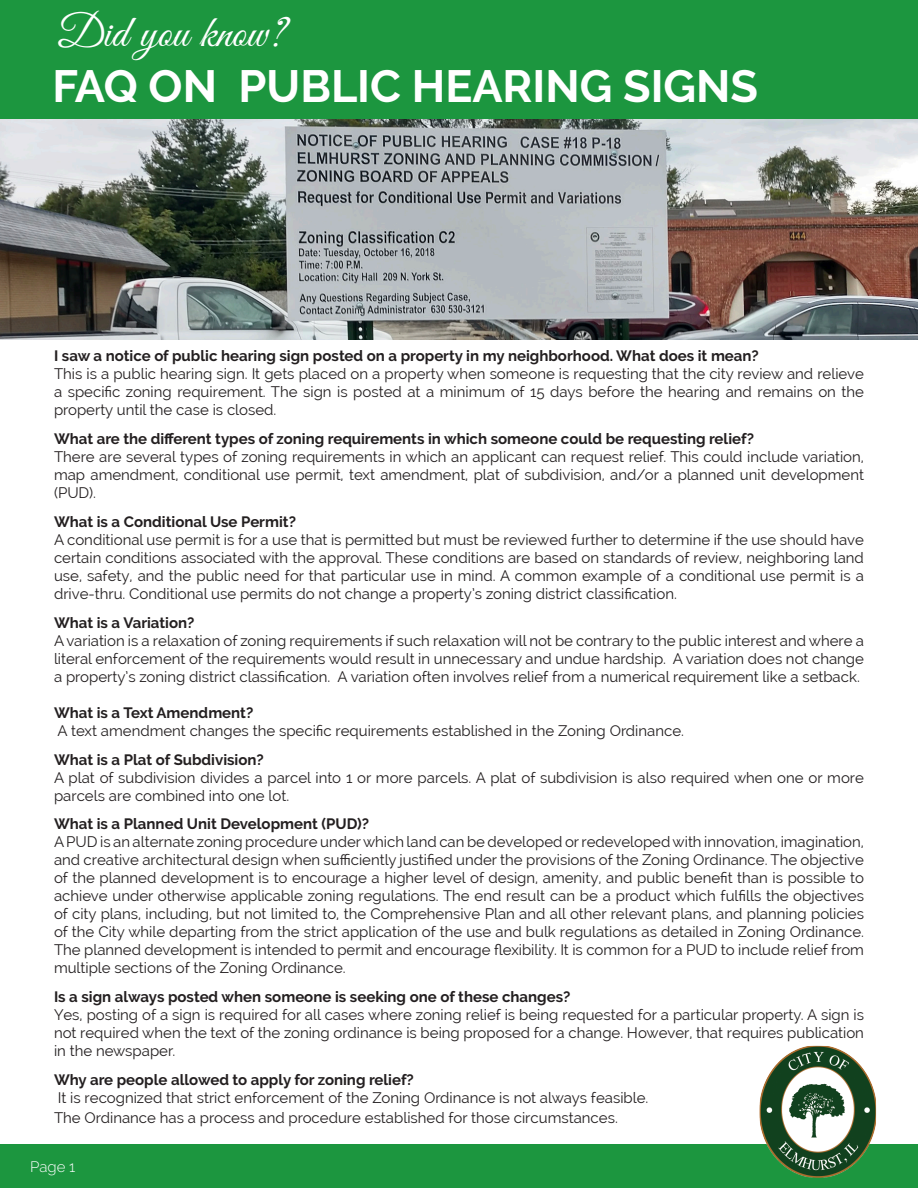
<style>
.page{position:relative;width:918px;height:1188px;background:#fff}
.page>*{position:absolute;margin:0;border:0;box-sizing:border-box;transform-origin:0 0}
.t1{font:700 45px "Raleway";color:#fff}
.t2{font:45px "Great Vibes";color:#fff}
.t3{font:15px/18px "Raleway";color:#231f20;text-align:justify}
.t4{font:700 15px "Raleway";color:#231f20}
.t5{font:300 15px "Raleway";color:#fff}
</style>
<div class="page">
<img style="left:0;top:118px;width:918px;height:222px">
<div style="left:0;top:0;width:918px;height:118px;background:#1c963f"></div>
<div style="left:0;top:1145px;width:918px;height:43px;background:#1c963f"></div>
<img style="left:760px;top:1046px;width:116px;height:132px">
<p class="t2" style="left:58px;top:8px;width:229px">Did you know?</p>
<p class="t1" style="left:52px;top:61px;width:707px">FAQ ON PUBLIC HEARING SIGNS</p>
<p class="t4" style="left:54px;top:348px;width:706px">I saw a notice of public hearing sign posted on a property in my neighborhood. What does it mean?</p>
<p class="t3" style="left:54px;top:365px;width:812px">This is a public hearing sign. It gets placed on a property when someone is requesting that the city review and relieve a specific zoning requirement. The sign is posted at a minimum of 15 days before the hearing and remains on the property until the case is closed.</p>
<p class="t4" style="left:54px;top:430px;width:701px">What are the different types of zoning requirements in which someone could be requesting relief?</p>
<p class="t3" style="left:54px;top:448px;width:812px">There are several types of zoning requirements in which an applicant can request relief. This could include variation, map amendment, conditional use permit, text amendment, plat of subdivision, and/or a planned unit development (PUD).</p>
<p class="t4" style="left:54px;top:513px;width:243px">What is a Conditional Use Permit?</p>
<p class="t3" style="left:54px;top:531px;width:812px">A conditional use permit is for a use that is permitted but must be reviewed further to determine if the use should have certain conditions associated with the approval. These conditions are based on standards of review, neighboring land use, safety, and the public need for that particular use in mind. A common example of a conditional use permit is a drive-thru. Conditional use permits do not change a property’s zoning district classification.</p>
<p class="t4" style="left:54px;top:614px;width:142px">What is a Variation?</p>
<p class="t3" style="left:54px;top:632px;width:812px">A variation is a relaxation of zoning requirements if such relaxation will not be contrary to the public interest and where a literal enforcement of the requirements would result in unnecessary and undue hardship. A variation does not change a property’s zoning district classification. A variation often involves relief from a numerical requirement like a setback.</p>
<p class="t4" style="left:54px;top:704px;width:201px">What is a Text Amendment?</p>
<p class="t3" style="left:58px;top:722px;width:628px">A text amendment changes the specific requirements established in the Zoning Ordinance.</p>
<p class="t4" style="left:54px;top:751px;width:211px">What is a Plat of Subdivision?</p>
<p class="t3" style="left:54px;top:768px;width:812px">A plat of subdivision divides a parcel into 1 or more parcels. A plat of subdivision is also required when one or more parcels are combined into one lot.</p>
<p class="t4" style="left:54px;top:816px;width:317px">What is a Planned Unit Development (PUD)?</p>
<p class="t3" style="left:54px;top:833px;width:812px">A PUD is an alternate zoning procedure under which land can be developed or redeveloped with innovation, imagination, and creative architectural design when sufficiently justified under the provisions of the Zoning Ordinance. The objective of the planned development is to encourage a higher level of design, amenity, and public benefit than is possible to achieve under otherwise applicable zoning regulations. The end result can be a product which fulfills the objectives of city plans, including, but not limited to, the Comprehensive Plan and all other relevant plans, and planning policies of the City while departing from the strict application of the use and bulk regulations as detailed in Zoning Ordinance.<br>The planned development is intended to permit and encourage flexibility. It is common for a PUD to include relief from multiple sections of the Zoning Ordinance.</p>
<p class="t4" style="left:54px;top:988px;width:518px">Is a sign always posted when someone is seeking one of these changes?</p>
<p class="t3" style="left:54px;top:1006px;width:812px">Yes, posting of a sign is required for all cases where zoning relief is being requested for a particular property. A sign is not required when the text of the zoning ordinance is being proposed for a change. However, that requires publication in the newspaper.</p>
<p class="t4" style="left:54px;top:1071px;width:361px">Why are people allowed to apply for zoning relief?</p>
<p class="t3" style="left:58px;top:1089px;width:592px">It is recognized that strict enforcement of the Zoning Ordinance is not always feasible.</p>
<p class="t3" style="left:54px;top:1109px;width:565px">The Ordinance has a process and procedure established for those circumstances.</p>
<p class="t5" style="left:30px;top:1158px;width:47px">Page 1</p>
</div>
